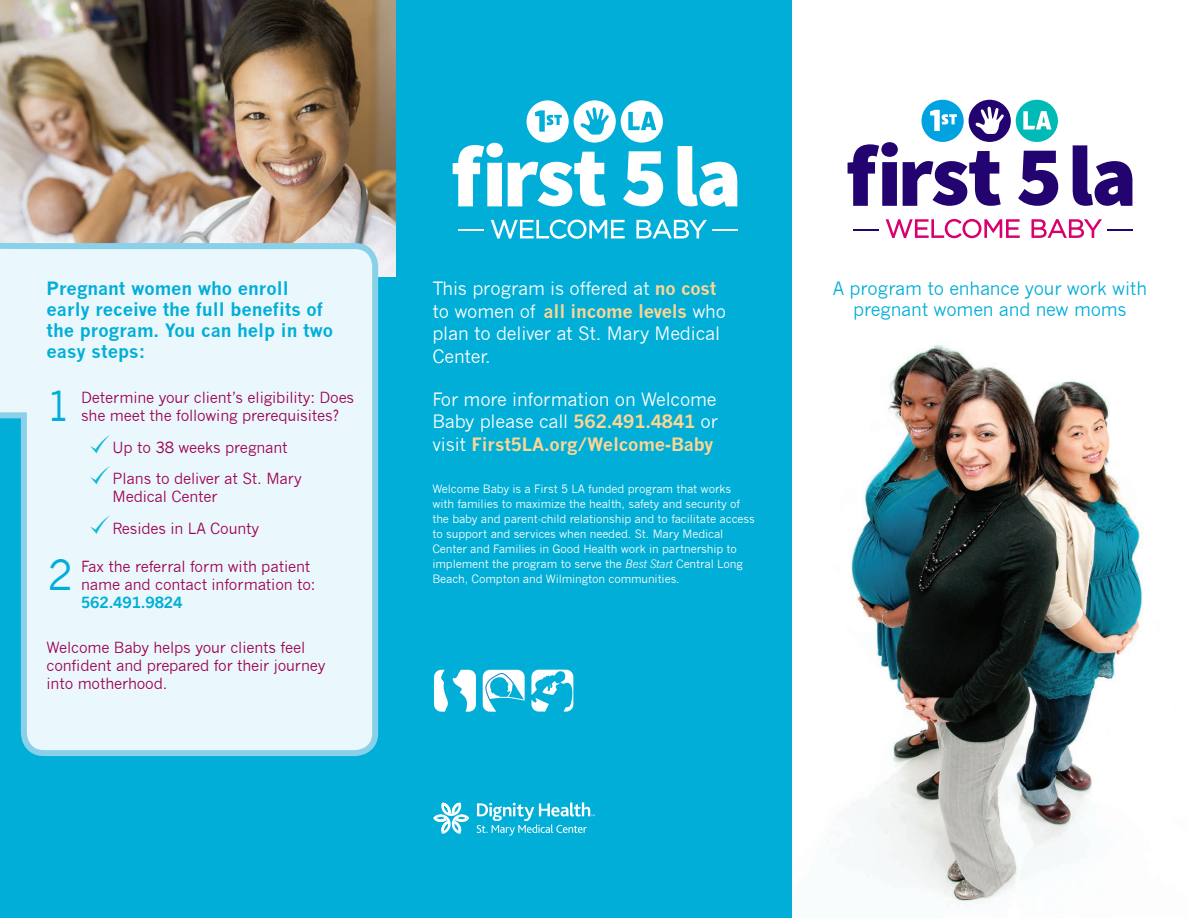
<style>
.page{position:relative;width:1188px;height:918px;background:#fff}
.page>*{position:absolute;margin:0;border:0;box-sizing:border-box;transform-origin:0 0}
.t1{font:40.5px "News Gothic";color:#00aed7}
.t2{font:18px/22.5px "News Gothic";letter-spacing:-.01em;color:#fff}
.t3{font:700 18px/21px "News Gothic";color:#00aed7}
.t4{font:18px/21px "News Gothic";letter-spacing:-.01em;color:#00aed7;text-align:center}
.t5{font:15px/18px "News Gothic";letter-spacing:-.01em;color:#9d0151}
.t6{font:11.25px/15px "News Gothic";letter-spacing:-.01em;color:#fff}
.s1{font-weight:700;color:#00aed7}
.s2{font-weight:700;color:#fed694}
.s3{font-style:italic}
</style>
<div class="page">
<div style="left:0;top:0;width:792px;height:918px;background:#00aed7"></div>
<img style="left:0;top:0;width:396px;height:276px">
<svg style="left:0;top:240px;width:381px;height:517px;background:#daf1f9"></svg>
<svg style="left:90px;top:435px;width:20px;height:18px"></svg>
<svg style="left:90px;top:466px;width:20px;height:18px"></svg>
<svg style="left:90px;top:515px;width:20px;height:19px"></svg>
<svg style="left:433px;top:802px;width:36px;height:32px"></svg>
<svg style="left:477px;top:802px;width:118px;height:34px"></svg>
<svg style="left:491px;top:220px;width:134px;height:19px"></svg>
<svg style="left:636px;top:220px;width:71px;height:18px"></svg>
<hr style="left:458px;top:229px;width:25px;height:2px;background:#fff">
<hr style="left:712px;top:229px;width:25px;height:2px;background:#fff">
<svg style="left:453px;top:100px;width:210px;height:106px"></svg>
<svg style="left:678px;top:146px;width:59px;height:60px"></svg>
<svg style="left:886px;top:219px;width:134px;height:19px"></svg>
<svg style="left:1032px;top:219px;width:70px;height:19px"></svg>
<hr style="left:853px;top:229px;width:25px;height:2px;background:#22036f">
<hr style="left:1107px;top:229px;width:25px;height:2px;background:#22036f">
<svg style="left:848px;top:100px;width:210px;height:106px"></svg>
<svg style="left:1073px;top:145px;width:59px;height:61px"></svg>
<svg style="left:434px;top:670px;width:42px;height:42px"></svg>
<svg style="left:531px;top:670px;width:42px;height:42px"></svg>
<svg style="left:483px;top:670px;width:42px;height:42px"></svg>
<img style="left:851px;top:345px;width:292px;height:557px">
<p class="t3" style="left:47px;top:278px;width:288px">Pregnant women who enroll early receive the full benefits of the program. You can help in two easy steps:</p>
<p class="t5" style="left:81px;top:389px;width:275px">Determine your client’s eligibility: Does she meet the following prerequisites?</p>
<p class="t5" style="left:113px;top:438px;width:177px">Up to 38 weeks pregnant</p>
<p class="t5" style="left:113px;top:470px;width:191px">Plans to deliver at St. Mary<br>Medical Center</p>
<p class="t5" style="left:113px;top:519px;width:148px">Resides in LA County</p>
<p class="t5" style="left:81px;top:558px;width:236px">Fax the referral form with patient name and contact information to:<br><span class="s1">562.491.9824</span></p>
<p class="t5" style="left:47px;top:639px;width:280px">Welcome Baby helps your clients feel confident and prepared for their journey into motherhood.</p>
<p class="t1" style="left:46px;top:383px;width:27px">1</p>
<p class="t1" style="left:48px;top:551px;width:27px">2</p>
<p class="t2" style="left:432px;top:278px;width:295px">This program is offered at <span class="s2">no cost </span>to women of <span class="s2">all income levels</span> who plan to deliver at St. Mary Medical<br>Center.</p>
<p class="t2" style="left:432px;top:388px;width:287px;text-align:justify">For more information on Welcome Baby please call <span class="s2">562.491.4841</span> or visit <span class="s2">First5LA.org/Welcome-Baby</span></p>
<p class="t6" style="left:432px;top:481px;width:324px">Welcome Baby is a First 5 LA funded program that works with families to maximize the health, safety and security of the baby and parent-child relationship and to facilitate access to support and services when needed. St. Mary Medical Center and Families in Good Health work in partnership to implement the program to serve the <span class="s3">Best Start</span> Central Long Beach, Compton and Wilmington communities.</p>
<p class="t4" style="left:833px;top:278px;width:316px">A program to enhance your work with pregnant women and new moms</p>
</div>
